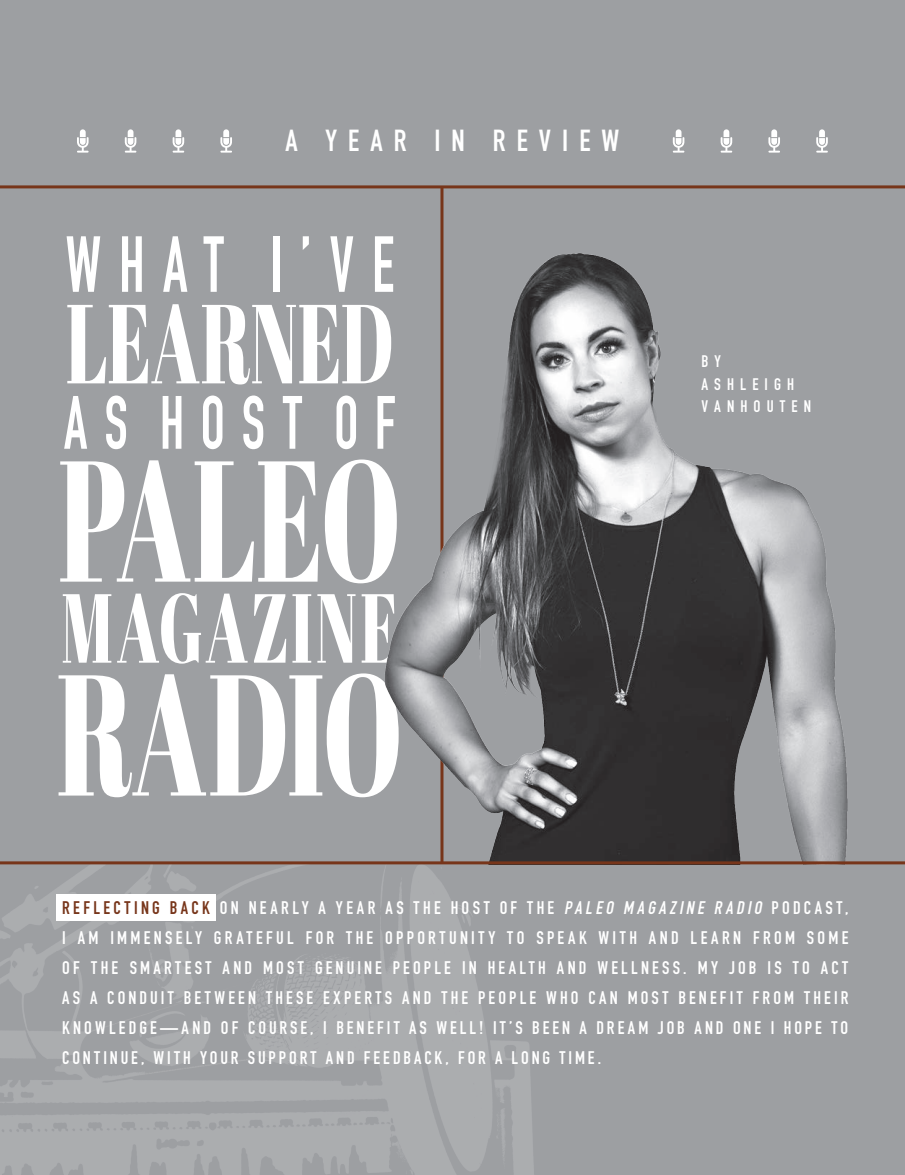
<style>
.page{position:relative;width:905px;height:1175px;background:#fff}
.page>*{position:absolute;margin:0;border:0;box-sizing:border-box;transform-origin:0 0}
.t1{font:171.75px "Abril Fatface";letter-spacing:-.025em;color:#fff;scale:.63 1}
.t2{font:112.05px "Abril Fatface";letter-spacing:-.005em;color:#fff;scale:.63 1}
.t3{font:97.8px "Abril Fatface";letter-spacing:.05em;color:#fff;scale:.63 1}
.t4{font:700 78px "DIN Condensed";letter-spacing:.3em;color:#fff;scale:.77 1}
.t5{font:700 74.1px "DIN Condensed";letter-spacing:.295em;color:#fff;scale:.77 1}
.t6{font:700 30px "DIN Condensed";letter-spacing:.37em;color:#fff}
.t7{font:700 18px/30px "DIN Condensed";letter-spacing:.16em;color:#fff;text-align:justify}
.t8{font:700 16.5px/22.5px "DIN Condensed";letter-spacing:.37em;color:#fff}
.s1{color:#77351a}
.s2{font-style:italic}
</style>
<div class="page">
<div style="left:0;top:0;width:904px;height:1174px;background:#9d9fa2"></div>
<img style="left:0;top:864px;width:612px;height:310px">
<hr style="left:0;top:185px;width:904px;height:3px;background:#77351a">
<hr style="left:440px;top:187px;width:3px;height:676px;background:#77351a">
<img style="left:385px;top:205px;width:463px;height:656px">
<hr style="left:0;top:861px;width:904px;height:3px;background:#77351a">
<svg style="left:77px;top:137px;width:12px;height:16px"></svg>
<div style="left:80px;top:129px;width:6px;height:16px;background:#fff;border-radius:3px"></div>
<svg style="left:125px;top:137px;width:11px;height:16px"></svg>
<div style="left:128px;top:129px;width:5px;height:16px;background:#fff;border-radius:3px"></div>
<svg style="left:173px;top:137px;width:11px;height:16px"></svg>
<div style="left:175px;top:129px;width:6px;height:16px;background:#fff;border-radius:3px"></div>
<svg style="left:220px;top:137px;width:12px;height:16px"></svg>
<div style="left:223px;top:129px;width:6px;height:16px;background:#fff;border-radius:3px"></div>
<div style="left:56px;top:894px;width:159px;height:26px;background:#fff"></div>
<svg style="left:672px;top:137px;width:12px;height:16px"></svg>
<div style="left:675px;top:129px;width:6px;height:16px;background:#fff;border-radius:3px"></div>
<svg style="left:720px;top:137px;width:12px;height:16px"></svg>
<div style="left:723px;top:129px;width:6px;height:16px;background:#fff;border-radius:3px"></div>
<svg style="left:768px;top:137px;width:12px;height:16px"></svg>
<div style="left:771px;top:129px;width:6px;height:16px;background:#fff;border-radius:3px"></div>
<svg style="left:816px;top:137px;width:11px;height:16px"></svg>
<div style="left:819px;top:129px;width:5px;height:16px;background:#fff;border-radius:3px"></div>
<h3 class="t6" style="left:285px;top:130px;width:335px">A YEAR IN REVIEW</h3>
<h3 class="t4" style="left:66px;top:236px;width:428px">WHAT I’VE</h3>
<h2 class="t2" style="left:66px;top:265px;width:522px">LEARNED</h2>
<h3 class="t5" style="left:64px;top:396px;width:432px">AS HOST OF</h3>
<h1 class="t1" style="left:59px;top:400px;width:545px">PALEO</h1>
<h3 class="t3" style="left:61px;top:559px;width:537px">MAGAZINE</h3>
<h1 class="t1" style="left:57px;top:614px;width:551px">RADIO</h1>
<p class="t8" style="left:701px;top:352px;width:111px">B Y<br>ASHLEIGH<br>VANHOUTEN</p>
<p class="t7" style="left:62px;top:895px;width:788px"><span class="s1">REFLECTING BACK</span> ON NEARLY A YEAR AS THE HOST OF THE <span class="s2">PALEO MAGAZINE RADIO</span> PODCAST, I AM IMMENSELY GRATEFUL FOR THE OPPORTUNITY TO SPEAK WITH AND LEARN FROM SOME OF THE SMARTEST AND MOST GENUINE PEOPLE IN HEALTH AND WELLNESS. MY JOB IS TO ACT AS A CONDUIT BETWEEN THESE EXPERTS AND THE PEOPLE WHO CAN MOST BENEFIT FROM THEIR KNOWLEDGE—AND OF COURSE, I BENEFIT AS WELL! IT’S BEEN A DREAM JOB AND ONE I HOPE TO CONTINUE, WITH YOUR SUPPORT AND FEEDBACK, FOR A LONG TIME.</p>
</div>
